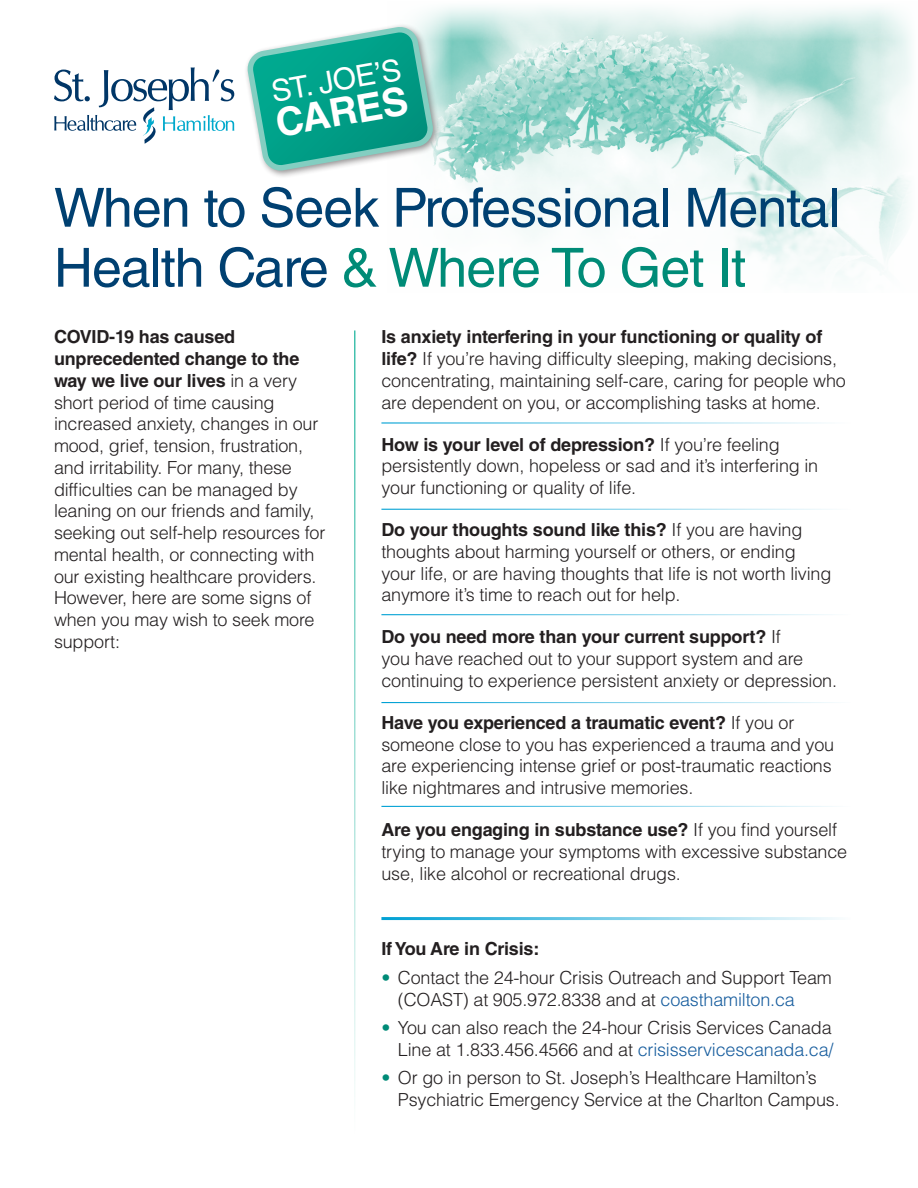
<style>
.page{position:relative;width:918px;height:1188px;background:#fff}
.page>*{position:absolute;margin:0;border:0;box-sizing:border-box;transform-origin:0 0}
.t1{font:54px/60px "Helvetica LT Std";letter-spacing:-.02em;color:#004071}
.t2{font:700 39px "Helvetica LT Std";color:#fff}
.t3{font:30px "Helvetica LT Std";color:#fff}
.t4{font:300 18px/21.8px "Helvetica LT Std";letter-spacing:-.01em;color:#231f20}
.t5{font:700 18px "Helvetica LT Std";letter-spacing:-.01em;color:#231f20}
.s1{color:#008b77}
.s2{font-weight:700}
.s3{color:#175d9e}
</style>
<div class="page">
<img style="left:451px;top:40px;width:427px;height:133px">
<svg style="left:441px;top:40px;width:10px;height:133px"></svg>
<svg style="left:54px;top:67px;width:180px;height:77px"></svg>
<hr style="left:381px;top:422px;width:470px;height:2px;background:#00a1d4">
<hr style="left:381px;top:614px;width:470px;height:1px;background:#00a1d4">
<hr style="left:381px;top:509px;width:470px;height:1px;background:#00a1d4">
<hr style="left:381px;top:702px;width:470px;height:1px;background:#00a1d4">
<hr style="left:381px;top:806px;width:470px;height:1px;background:#00a1d4">
<hr style="left:381px;top:917px;width:470px;height:3px;background:#00a1d4">
<hr style="left:354px;top:330px;width:1px;height:804px;background:#00ab91">
<svg style="left:417px;top:7px;width:461px;height:33px"></svg>
<div style="left:244px;top:23px;width:197px;height:156px;background:#231f20;opacity:.5"></div>
<svg style="left:249px;top:28px;width:183px;height:142px;background:#3fb4a3"></svg>
<p class="t3" style="left:269px;top:75px;width:133px;rotate:-10deg">ST. JOE’S</p>
<p class="t2" style="left:272px;top:100px;width:135px;rotate:-10deg">CARES</p>
<p class="t1" style="left:54px;top:178px;width:788px">When to Seek Professional Mental<br>Health Care <span class="s1">&amp; Where To Get It</span></p>
<p class="t4" style="left:54px;top:326px;width:273px"><span class="s2">COVID-19 has caused unprecedented change to the way we live our lives</span> in a very short period of time causing increased anxiety, changes in our mood, grief, tension, frustration, and irritability. For many, these difficulties can be managed by leaning on our friends and family, seeking out self-help resources for mental health, or connecting with our existing healthcare providers.<br>However, here are some signs of when you may wish to seek more support:</p>
<p class="t4" style="left:381px;top:326px;width:466px"><span class="s2">Is anxiety interfering in your functioning or quality of life?</span> If you’re having difficulty sleeping, making decisions, concentrating, maintaining self-care, caring for people who are dependent on you, or accomplishing tasks at home.</p>
<p class="t4" style="left:381px;top:433px;width:438px"><span class="s2">How is your level of depression?</span> If you’re feeling persistently down, hopeless or sad and it’s interfering in your functioning or quality of life.</p>
<p class="t4" style="left:381px;top:519px;width:452px"><span class="s2">Do your thoughts sound like this?</span> If you are having thoughts about harming yourself or others, or ending your life, or are having thoughts that life is not worth living anymore it’s time to reach out for help.</p>
<p class="t4" style="left:381px;top:626px;width:457px"><span class="s2">Do you need more than your current support?</span> If<br>you have reached out to your support system and are continuing to experience persistent anxiety or depression.</p>
<p class="t4" style="left:381px;top:711px;width:454px"><span class="s2">Have you experienced a traumatic event?</span> If you or someone close to you has experienced a trauma and you are experiencing intense grief or post-traumatic reactions like nightmares and intrusive memories.</p>
<p class="t4" style="left:381px;top:819px;width:467px"><span class="s2">Are you engaging in substance use?</span> If you find yourself trying to manage your symptoms with excessive substance use, like alcohol or recreational drugs.</p>
<p class="t5" style="left:381px;top:938px;width:159px">If You Are in Crisis:</p>
<p class="t4" style="left:398px;top:966px;width:435px;text-indent:-17px"><span class="s1">•</span> Contact the 24-hour Crisis Outreach and Support Team (COAST) at 905.972.8338 and at <span class="s3">coasthamilton.ca</span></p>
<p class="t4" style="left:381px;top:1017px;width:454px;text-align:right"><span class="s1">•</span> You can also reach the 24-hour Crisis Services Canada<br>Line at 1.833.456.4566 and at <span class="s3">crisisservicescanada.ca/</span></p>
<p class="t4" style="left:398px;top:1067px;width:443px;text-indent:-16px"><span class="s1">•</span> Or go in person to St. Joseph’s Healthcare Hamilton’s<br>Psychiatric Emergency Service at the Charlton Campus.</p>
</div>
